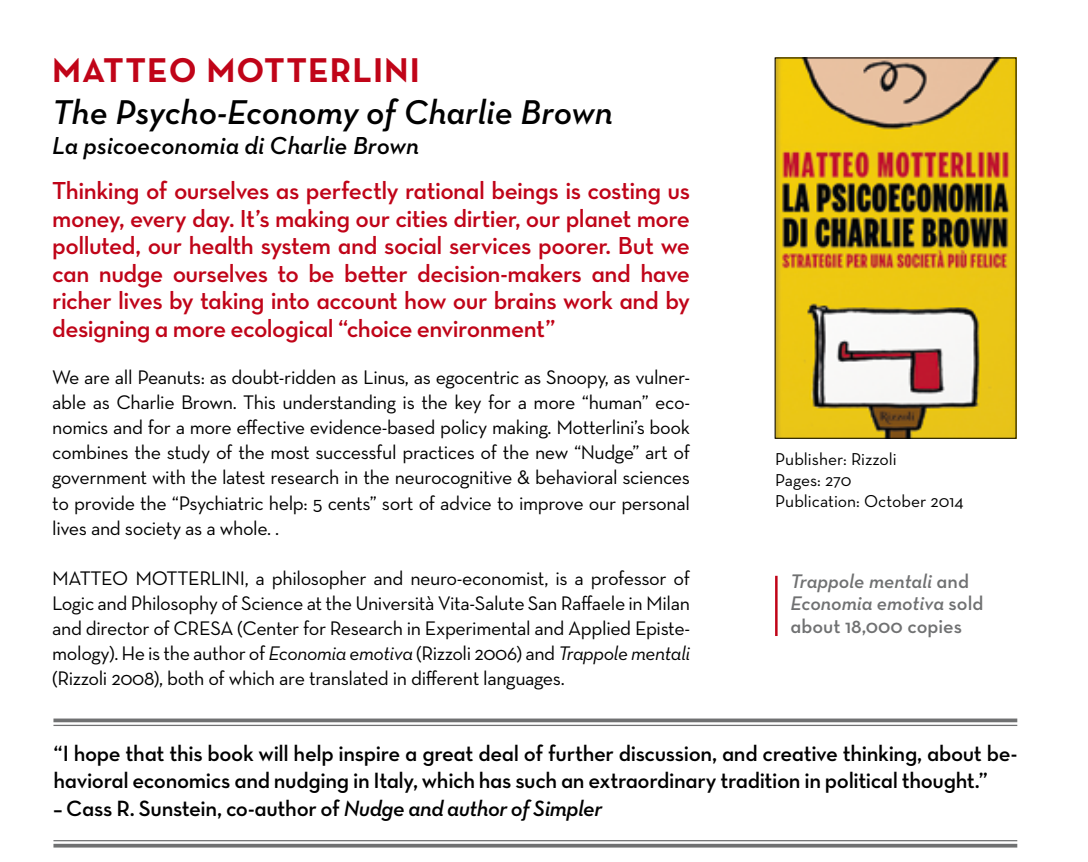
<style>
.page{position:relative;width:1088px;height:862px;background:#fff}
.page>*{position:absolute;margin:0;border:0;box-sizing:border-box;transform-origin:0 0}
.t1{font:35px "Neutra Text Exp Demi Italic Alt";color:#000}
.t2{font:700 35px "Neutra Text";letter-spacing:.03em;color:#c00418}
.t3{font:25px/27.5px "Neutra Text Exp Demi Alt";letter-spacing:-.02em;color:#c00418;text-align:justify}
.t4{font:25px "Neutra Text Exp Demi Italic Alt";color:#000}
.t5{font:22.5px/27.5px "Neutra Text Exp Demi Alt";letter-spacing:-.015em;color:#000}
.t6{font:20px/25px "Neutra Text";letter-spacing:-.02em;color:#000;text-align:justify}
.t7{font:20px/22.5px "Neutra Text Exp Demi Italic Alt";color:#707172}
.t8{font:20px "Neutra Text Exp Demi Alt";color:#707172}
.t9{font:17.5px/21px "Neutra Text";color:#000}
.s1{font-style:italic}
.s2{font-family:"Neutra Text Exp Demi Alt"}
.s3{font-family:"Neutra Text Exp Demi Italic Alt"}
</style>
<div class="page">
<img style="left:777px;top:60px;width:237px;height:376px">
<hr style="left:775px;top:576px;width:3px;height:60px;background:#c00418">
<svg style="left:53px;top:718px;width:964px;height:4px;background:#838384"></svg>
<hr style="left:53px;top:725px;width:964px;height:1px;background:#707172">
<hr style="left:53px;top:840px;width:964px;height:1px;background:#707172">
<hr style="left:53px;top:844px;width:964px;height:3px;background:#707172">
<h1 class="t2" style="left:52px;top:49px;width:369px">MATTEO MOTTERLINI</h1>
<h1 class="t1" style="left:52px;top:91px;width:562px">The Psycho-Economy of Charlie Brown</h1>
<p class="t4" style="left:52px;top:130px;width:368px">La psicoeconomia di Charlie Brown</p>
<p class="t3" style="left:52px;top:177px;width:639px">Thinking of ourselves as perfectly rational beings is costing us money, every day. It’s making our cities dirtier, our planet more polluted, our health system and social services poorer. But we can nudge ourselves to be better decision-makers and have richer lives by taking into account how our brains work and by designing a more ecological “choice environment”</p>
<p class="t6" style="left:52px;top:365px;width:639px">We are all Peanuts: as doubt-ridden as Linus, as egocentric as Snoopy, as vulner&shy;able as Charlie Brown. This understanding is the key for a more “human” eco&shy;nomics and for a more effective evidence-based policy making. Motterlini’s book combines the study of the most successful practices of the new “Nudge” art of government with the latest research in the neurocognitive &amp; behavioral sciences to provide the “Psychiatric help: 5 cents” sort of advice to improve our personal lives and society as a whole. .</p>
<p class="t6" style="left:52px;top:565px;width:639px">MATTEO MOTTERLINI, a philosopher and neuro-economist, is a professor of Logic and Philosophy of Science at the Università Vita-Salute San Raffaele in Milan and director of CRESA (Center for Research in Experimental and Applied Episte&shy;mology). He is the author of <span class="s1">Economia emotiva</span> (Rizzoli 2006) and <span class="s1">Trappole mentali </span>(Rizzoli 2008), both of which are translated in different languages.</p>
<p class="t9" style="left:775px;top:448px;width:190px">Publisher: Rizzoli<br>Pages: 270<br>Publication: October 2014</p>
<p class="t7" style="left:790px;top:570px;width:194px">Trappole mentali <span class="s2">and<br></span>Economia emotiva <span class="s2">sold</span></p>
<p class="t8" style="left:790px;top:613px;width:173px">about 18,000 copies</p>
<p class="t5" style="left:53px;top:739px;width:965px">“I hope that this book will help inspire a great deal of further discussion, and creative thinking, about be&shy;havioral economics and nudging in Italy, which has such an extraordinary tradition in political thought.”</p>
<p class="t5" style="left:53px;top:794px;width:550px">– Cass R. Sunstein, co-author of <span class="s3">Nudge and author of Simpler</span></p>
</div>
